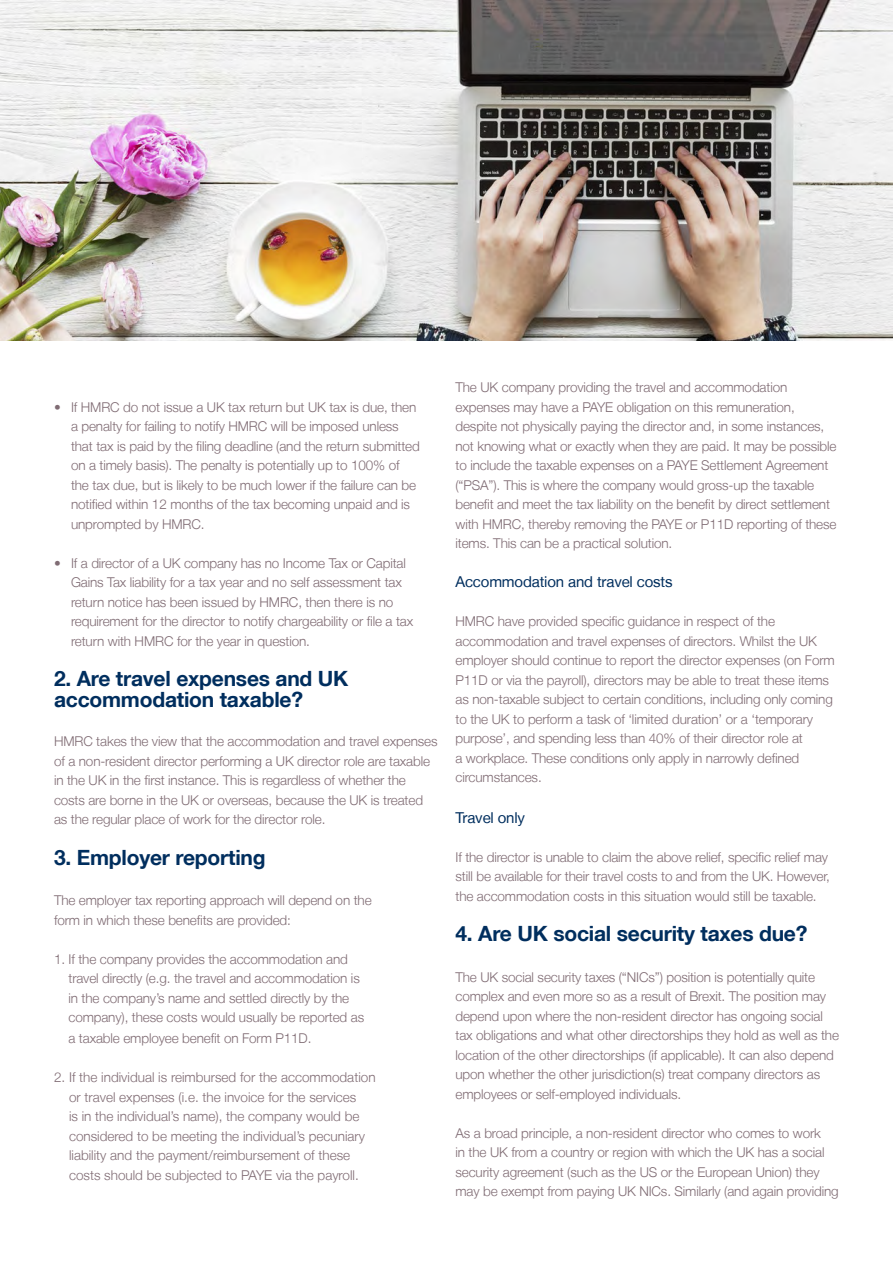
<style>
.page{position:relative;width:893px;height:1263px;background:#fff}
.page>*{position:absolute;margin:0;border:0;box-sizing:border-box;transform-origin:0 0}
.t1{font:700 21px/21px "Helvetica Neue LT";letter-spacing:-.01em;color:#002e5e}
.t2{font:15px "Helvetica Neue LT";letter-spacing:-.01em;color:#002e5e}
.t3{font:300 13.5px/19.5px "Helvetica Neue LT";letter-spacing:-.01em;color:#806c74}
</style>
<div class="page">
<img style="left:0;top:0;width:893px;height:340px">
<p class="t3" style="left:71px;top:397px;width:350px;text-indent:-17px">• If HMRC do not issue a UK tax return but UK tax is due, then a penalty for failing to notify HMRC will be imposed unless that tax is paid by the filing deadline (and the return submitted on a timely basis). The penalty is potentially up to 100% of the tax due, but is likely to be much lower if the failure can be notified within 12 months of the tax becoming unpaid and is unprompted by HMRC.</p>
<p class="t3" style="left:71px;top:553px;width:344px;text-indent:-17px">• If a director of a UK company has no Income Tax or Capital Gains Tax liability for a tax year and no self assessment tax return notice has been issued by HMRC, then there is no requirement for the director to notify chargeability or file a tax return with HMRC for the year in question.</p>
<h1 class="t1" style="left:54px;top:668px;width:296px">2. Are travel expenses and UK accommodation taxable?</h1>
<p class="t3" style="left:54px;top:731px;width:385px">HMRC takes the view that the accommodation and travel expenses of a non-resident director performing a UK director role are taxable in the UK in the first instance. This is regardless of whether the costs are borne in the UK or overseas, because the UK is treated as the regular place of work for the director role.</p>
<h1 class="t1" style="left:54px;top:846px;width:213px">3. Employer reporting</h1>
<p class="t3" style="left:54px;top:890px;width:319px">The employer tax reporting approach will depend on the form in which these benefits are provided:</p>
<p class="t3" style="left:68px;top:949px;width:297px;text-indent:-14px">1. If the company provides the accommodation and travel directly (e.g. the travel and accommodation is in the company’s name and settled directly by the company), these costs would usually be reported as</p>
<p class="t3" style="left:68px;top:1028px;width:244px">a taxable employee benefit on Form P11D.</p>
<p class="t3" style="left:69px;top:1067px;width:308px;text-indent:-15px">2. If the individual is reimbursed for the accommodation or travel expenses (i.e. the invoice for the services<br>is in the individual’s name), the company would be considered to be meeting the individual’s pecuniary liability and the payment/reimbursement of these costs should be subjected to PAYE via the payroll.</p>
<p class="t3" style="left:455px;top:377px;width:383px">The UK company providing the travel and accommodation expenses may have a PAYE obligation on this remuneration, despite not physically paying the director and, in some instances, not knowing what or exactly when they are paid. It may be possible to include the taxable expenses on a PAYE Settlement Agreement (“PSA”). This is where the company would gross-up the taxable benefit and meet the tax liability on the benefit by direct settlement with HMRC, thereby removing the PAYE or P11D reporting of these items. This can be a practical solution.</p>
<p class="t2" style="left:455px;top:573px;width:219px">Accommodation and travel costs</p>
<p class="t3" style="left:455px;top:611px;width:381px">HMRC have provided specific guidance in respect of the accommodation and travel expenses of directors. Whilst the UK employer should continue to report the director expenses (on Form P11D or via the payroll), directors may be able to treat these items as non-taxable subject to certain conditions, including only coming to the UK to perform a task of ‘limited duration’ or a ‘temporary purpose’, and spending less than 40% of their director role at<br>a workplace. These conditions only apply in narrowly defined circumstances.</p>
<p class="t2" style="left:455px;top:809px;width:71px">Travel only</p>
<p class="t3" style="left:455px;top:847px;width:376px">If the director is unable to claim the above relief, specific relief may still be available for their travel costs to and from the UK. However, the accommodation costs in this situation would still be taxable.</p>
<h1 class="t1" style="left:455px;top:923px;width:353px">4. Are UK social security taxes due?</h1>
<p class="t3" style="left:455px;top:967px;width:385px">The UK social security taxes (“NICs”) position is potentially quite complex and even more so as a result of Brexit. The position may depend upon where the non-resident director has ongoing social tax obligations and what other directorships they hold as well as the location of the other directorships (if applicable). It can also depend upon whether the other jurisdiction(s) treat company directors as employees or self-employed individuals.</p>
<p class="t3" style="left:455px;top:1123px;width:385px">As a broad principle, a non-resident director who comes to work<br>in the UK from a country or region with which the UK has a social security agreement (such as the US or the European Union) they may be exempt from paying UK NICs. Similarly (and again providing</p>
</div>
